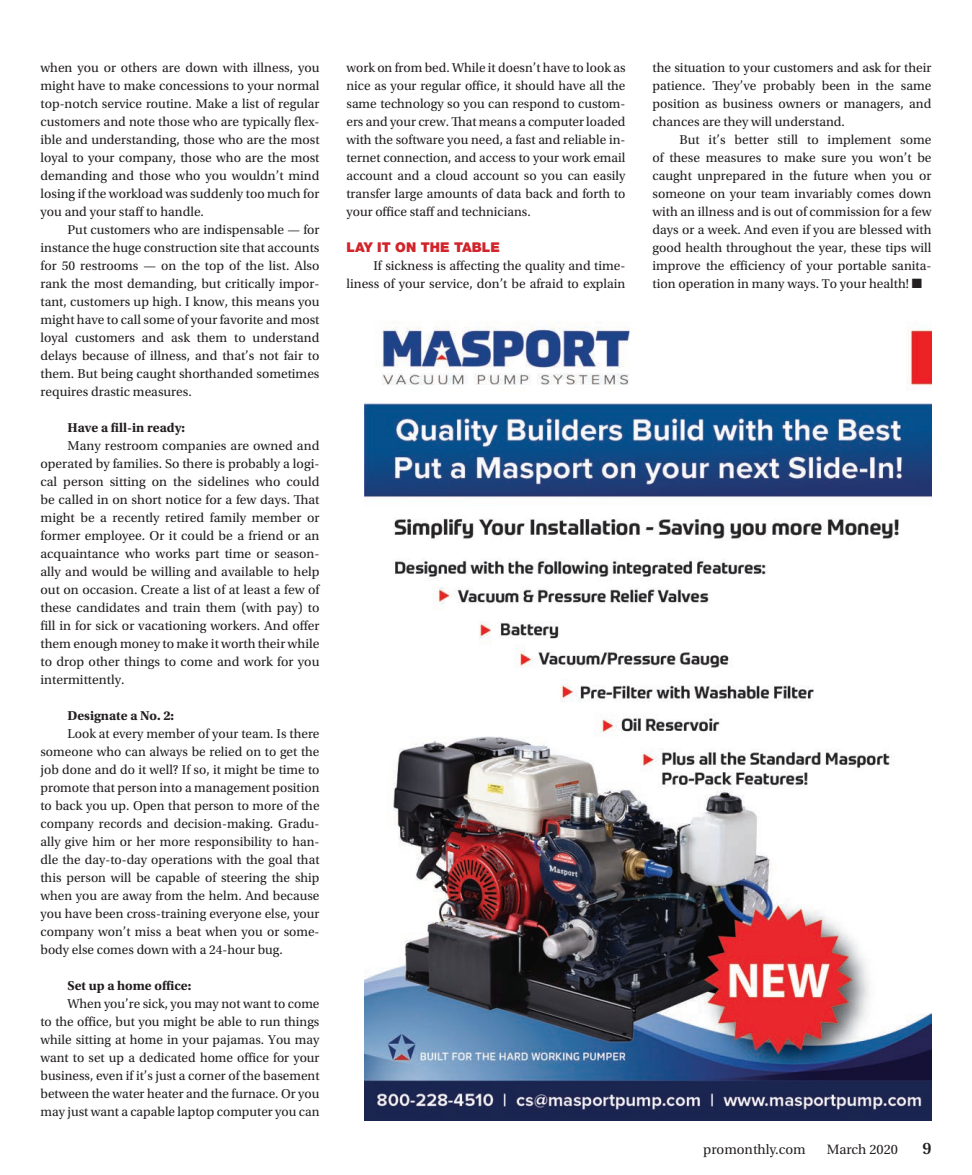
<style>
.page{position:relative;width:972px;height:1175px;background:#fff}
.page>*{position:absolute;margin:0;border:0;box-sizing:border-box;transform-origin:0 0}
.t1{font:600 16.5px "Utopia";color:#231f20}
.t2{font:13.5px/18px "Utopia Std";color:#231f20;text-align:justify}
.t3{font:700 13.5px "Utopia Std";color:#231f20}
.t4{font:13.5px "Utopia";color:#231f20}
.t5{font:900 13.5px "Helvetica Neue LT Std";color:#d1232a}
</style>
<div class="page">
<img style="left:364px;top:322px;width:568px;height:799px">
<p class="t2" style="left:40px;top:59px;width:281px">when you or others are down with illness, you might have to make concessions to your normal top-notch service routine. Make a list of regular customers and note those who are typically flex&shy;ible and understanding, those who are the most loyal to your company, those who are the most demanding and those who you wouldn’t mind losing if the workload was suddenly too much for you and your staff to handle.</p>
<p class="t2" style="left:40px;top:221px;width:281px;text-indent:27px">Put customers who are indispensable — for instance the huge construction site that accounts for 50 restrooms — on the top of the list. Also rank the most demanding, but critically impor&shy;tant, customers up high. I know, this means you might have to call some of your favorite and most loyal customers and ask them to understand delays because of illness, and that’s not fair to them. But being caught shorthanded sometimes requires drastic measures.</p>
<p class="t3" style="left:68px;top:420px;width:119px">Have a fill-in ready:</p>
<p class="t2" style="left:41px;top:437px;width:281px;text-indent:27px">Many restroom companies are owned and operated by families. So there is probably a logi&shy;cal person sitting on the sidelines who could be called in on short notice for a few days. That might be a recently retired family member or former employee. Or it could be a friend or an acquaintance who works part time or season&shy;ally and would be willing and available to help out on occasion. Create a list of at least a few of these candidates and train them (with pay) to fill in for sick or vacationing workers. And offer them enough money to make it worth their while to drop other things to come and work for you intermittently.</p>
<p class="t3" style="left:68px;top:708px;width:108px">Designate a No. 2:</p>
<p class="t2" style="left:41px;top:725px;width:281px;text-indent:27px">Look at every member of your team. Is there someone who can always be relied on to get the job done and do it well? If so, it might be time to promote that person into a management position to back you up. Open that person to more of the company records and decision-making. Gradu&shy;ally give him or her more responsibility to han&shy;dle the day-to-day operations with the goal that this person will be capable of steering the ship when you are away from the helm. And because you have been cross-training everyone else, your company won’t miss a beat when you or some&shy;body else comes down with a 24-hour bug.</p>
<p class="t3" style="left:68px;top:978px;width:125px">Set up a home office:</p>
<p class="t2" style="left:41px;top:995px;width:281px;text-indent:27px">When you’re sick, you may not want to come to the office, but you might be able to run things while sitting at home in your pajamas. You may want to set up a dedicated home office for your business, even if it’s just a corner of the basement between the water heater and the furnace. Or you may just want a capable laptop computer you can</p>
<p class="t2" style="left:347px;top:59px;width:281px">work on from bed. While it doesn’t have to look as nice as your regular office, it should have all the same technology so you can respond to custom&shy;ers and your crew. That means a computer loaded with the software you need, a fast and reliable in&shy;ternet connection, and access to your work email account and a cloud account so you can easily transfer large amounts of data back and forth to your office staff and technicians.</p>
<p class="t5" style="left:346px;top:239px;width:155px">LAY IT ON THE TABLE</p>
<p class="t2" style="left:346px;top:257px;width:280px;text-align:right">If sickness is affecting the quality and time&shy;liness of your service, don’t be afraid to explain</p>
<p class="t2" style="left:653px;top:59px;width:281px">the situation to your customers and ask for their patience. They’ve probably been in the same position as business owners or managers, and chances are they will understand.</p>
<p class="t2" style="left:653px;top:131px;width:281px;text-indent:27px">But it’s better still to implement some of these measures to make sure you won’t be caught unprepared in the future when you or someone on your team invariably comes down with an illness and is out of commission for a few days or a week. And even if you are blessed with good health throughout the year, these tips will improve the efficiency of your portable sanita&shy;tion operation in many ways. To your health! ■</p>
<p class="t4" style="left:703px;top:1142px;width:104px">promonthly.com</p>
<p class="t4" style="left:827px;top:1142px;width:73px">March 2020</p>
<p class="t1" style="left:922px;top:1139px;width:11px">9</p>
</div>
